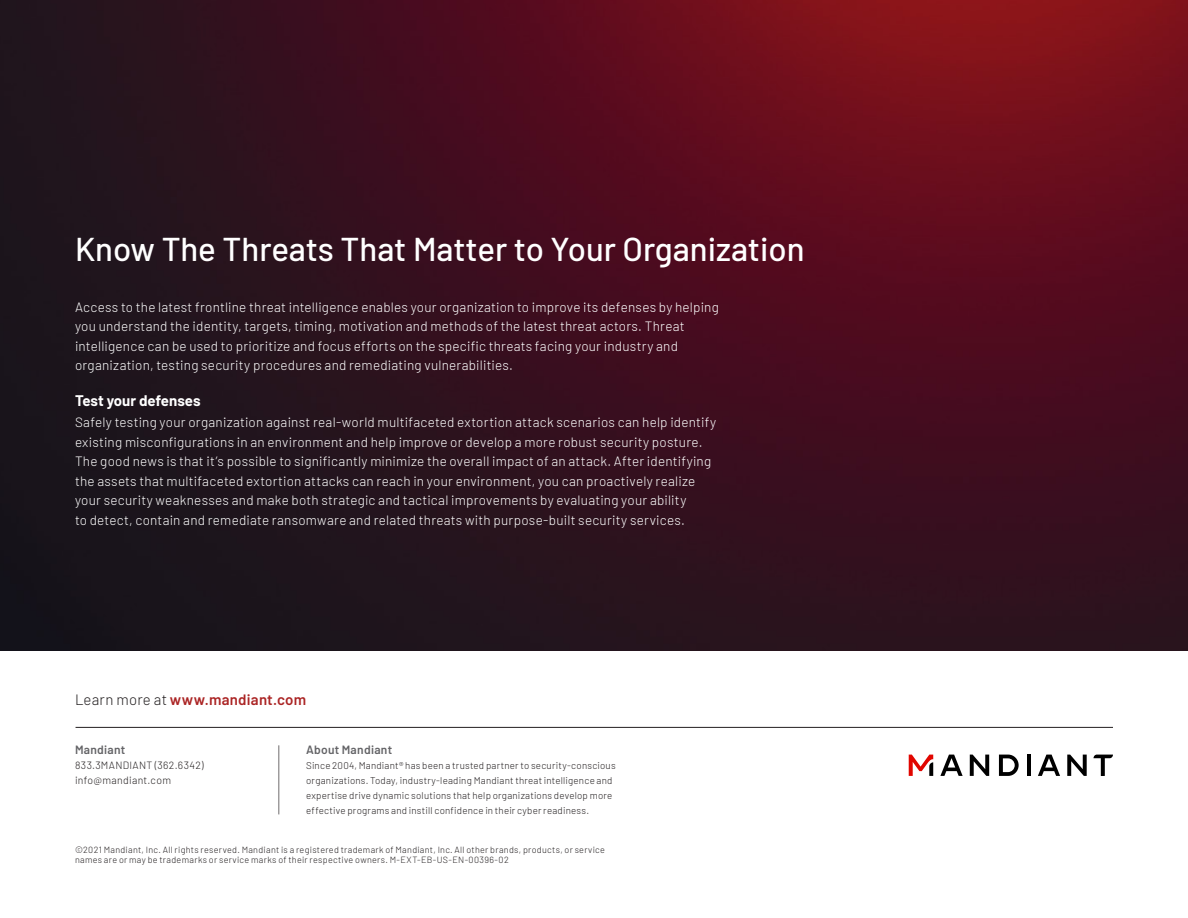
<style>
.page{position:relative;width:1188px;height:918px;background:#fff}
.page>*{position:absolute;margin:0;border:0;box-sizing:border-box;transform-origin:0 0}
.t1{font:500 33px "Barlow";color:#fff}
.CTA__SEE_CHAR_STYLE{font:600 15px "Barlow";letter-spacing:.015em;color:#ab2525}
.t2{font:700 15px "Barlow";color:#fff}
.t3{font:300 13.5px/19.5px "Barlow";letter-spacing:.015em;color:#fff}
.Boilerplate_Headline{font:600 12px "Barlow";letter-spacing:.025em;color:#636366}
.Address_phone_info_B{font:300 10.5px/15px "Barlow";letter-spacing:.03em;color:#231f20}
.About_Mandiant_Body{font:300 9.75px/15px "Barlow";letter-spacing:.02em;color:#231f20}
.Legal_Light_6_7_Blac{font:300 9px/10.5px "Barlow";letter-spacing:.035em;color:#231f20}
.s1{font-weight:300;color:#231f20}
</style>
<div class="page">
<img style="left:0;top:0;width:1188px;height:651px">
<svg style="left:940px;top:755px;width:23px;height:21px"></svg>
<svg style="left:970px;top:755px;width:19px;height:21px"></svg>
<svg style="left:999px;top:755px;width:20px;height:21px"></svg>
<hr style="left:1027px;top:755px;width:4px;height:21px;background:#000">
<svg style="left:1038px;top:755px;width:22px;height:21px"></svg>
<svg style="left:1067px;top:755px;width:20px;height:21px"></svg>
<svg style="left:1093px;top:755px;width:20px;height:21px"></svg>
<svg style="left:909px;top:755px;width:24px;height:21px"></svg>
<hr style="left:279px;top:745px;width:1px;height:69px;background:#231f20">
<hr style="left:76px;top:727px;width:1037px;height:1px;background:#231f20">
<p class="t1" style="left:75px;top:225px;width:731px">Know The Threats That Matter to Your Organization</p>
<p class="t3" style="left:75px;top:296px;width:645px">Access to the latest frontline threat intelligence enables your organization to improve its defenses by helping you understand the identity, targets, timing, motivation and methods of the latest threat actors. Threat intelligence can be used to prioritize and focus efforts on the specific threats facing your industry and organization, testing security procedures and remediating vulnerabilities.</p>
<p class="t2" style="left:75px;top:390px;width:127px">Test your defenses</p>
<p class="t3" style="left:75px;top:412px;width:643px">Safely testing your organization against real-world multifaceted extortion attack scenarios can help identify existing misconfigurations in an environment and help improve or develop a more robust security posture.</p>
<p class="t3" style="left:75px;top:451px;width:638px">The good news is that it’s possible to significantly minimize the overall impact of an attack. After identifying the assets that multifaceted extortion attacks can reach in your environment, you can proactively realize your security weaknesses and make both strategic and tactical improvements by evaluating your ability<br>to detect, contain and remediate ransomware and related threats with purpose-built security services.</p>
<p class="CTA__SEE_CHAR_STYLE" style="left:75px;top:688px;width:233px"><span class="s1">Learn more at</span> www.mandiant.com</p>
<p class="Boilerplate_Headline" style="left:75px;top:741px;width:52px">Mandiant</p>
<p class="Address_phone_info_B" style="left:75px;top:757px;width:130px">833.3MANDIANT (362.6342) info@mandiant.com</p>
<p class="Boilerplate_Headline" style="left:306px;top:741px;width:88px">About Mandiant</p>
<p class="About_Mandiant_Body" style="left:306px;top:757px;width:311px">Since 2004, Mandiant® has been a trusted partner to security-conscious organizations. Today, industry-leading Mandiant threat intelligence and expertise drive dynamic solutions that help organizations develop more effective programs and instill confidence in their cyber readiness.</p>
<p class="Legal_Light_6_7_Blac" style="left:75px;top:844px;width:532px">©2021 Mandiant, Inc. All rights reserved. Mandiant is a registered trademark of Mandiant, Inc. All other brands, products, or service names are or may be trademarks or service marks of their respective owners. M-EXT-EB-US-EN-00396-02</p>
</div>
